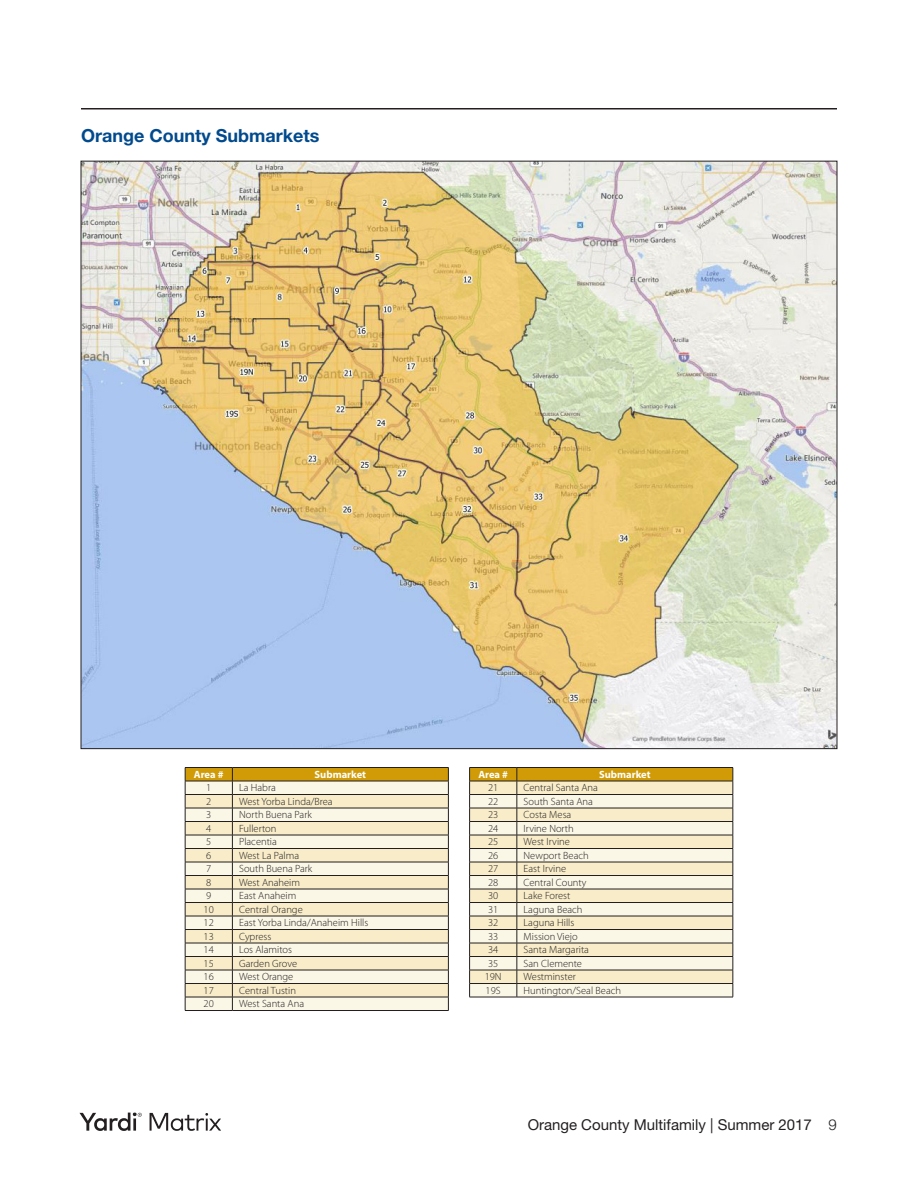
<style>
.page{position:relative;width:918px;height:1188px;background:#fff}
.page>*{position:absolute;margin:0;border:0;box-sizing:border-box;transform-origin:0 0}
.Matrix_Chart_Heads{font:700 18px "Helvetica Neue LT Std";color:#004a8d}
.t1{font:15px "Helvetica Neue LT Std";color:#231f20}
.t2{font:300 10.5px "Myriad Pro";color:#231f20}
.t3{font:700 10.5px "Myriad Pro";color:#fff}
.s1{font-weight:300}
</style>
<div class="page">
<hr style="left:81px;top:108px;width:756px;height:2px;background:#231f20">
<svg style="left:80px;top:1112px;width:62px;height:19px"></svg>
<svg style="left:150px;top:1113px;width:71px;height:18px"></svg>
<img style="left:83px;top:163px;width:752px;height:584px">
<hr style="left:185px;top:1010px;width:47px;height:1px;background:#231f20">
<hr style="left:232px;top:1010px;width:217px;height:1px;background:#231f20">
<hr style="left:185px;top:767px;width:47px;height:1px;background:#231f20">
<hr style="left:232px;top:767px;width:217px;height:1px;background:#231f20">
<svg style="left:185px;top:768px;width:264px;height:242px;background:#e6dcbf"></svg>
<hr style="left:469px;top:997px;width:48px;height:1px;background:#231f20">
<hr style="left:517px;top:997px;width:216px;height:1px;background:#231f20">
<hr style="left:469px;top:767px;width:48px;height:1px;background:#231f20">
<hr style="left:517px;top:767px;width:216px;height:1px;background:#231f20">
<svg style="left:469px;top:768px;width:265px;height:229px;background:#e4dabc"></svg>
<p class="Matrix_Chart_Heads" style="left:81px;top:124px;width:240px">Orange County Submarkets</p>
<p class="t3" style="left:194px;top:767px;width:31px">Area #</p>
<p class="t3" style="left:315px;top:767px;width:53px">Submarket</p>
<p class="t2" style="left:206px;top:781px;width:7px">1</p>
<p class="t2" style="left:239px;top:781px;width:38px">La Habra</p>
<p class="t2" style="left:206px;top:795px;width:7px">2</p>
<p class="t2" style="left:239px;top:795px;width:95px">West Yorba Linda/Brea</p>
<p class="t2" style="left:206px;top:808px;width:7px">3</p>
<p class="t2" style="left:239px;top:808px;width:74px">North Buena Park</p>
<p class="t2" style="left:206px;top:822px;width:7px">4</p>
<p class="t2" style="left:239px;top:822px;width:39px">Fullerton</p>
<p class="t2" style="left:206px;top:835px;width:7px">5</p>
<p class="t2" style="left:239px;top:835px;width:39px">Placentia</p>
<p class="t2" style="left:206px;top:849px;width:7px">6</p>
<p class="t2" style="left:239px;top:849px;width:61px">West La Palma</p>
<p class="t2" style="left:206px;top:862px;width:7px">7</p>
<p class="t2" style="left:239px;top:862px;width:75px">South Buena Park</p>
<p class="t2" style="left:206px;top:876px;width:7px">8</p>
<p class="t2" style="left:239px;top:876px;width:62px">West Anaheim</p>
<p class="t2" style="left:206px;top:889px;width:7px">9</p>
<p class="t2" style="left:239px;top:889px;width:59px">East Anaheim</p>
<p class="t2" style="left:204px;top:903px;width:12px">10</p>
<p class="t2" style="left:239px;top:903px;width:65px">Central Orange</p>
<p class="t2" style="left:204px;top:916px;width:12px">12</p>
<p class="t2" style="left:239px;top:916px;width:131px">East Yorba Linda/Anaheim Hills</p>
<p class="t2" style="left:204px;top:930px;width:12px">13</p>
<p class="t2" style="left:239px;top:930px;width:34px">Cypress</p>
<p class="t2" style="left:204px;top:943px;width:12px">14</p>
<p class="t2" style="left:239px;top:943px;width:54px">Los Alamitos</p>
<p class="t2" style="left:204px;top:957px;width:12px">15</p>
<p class="t2" style="left:239px;top:957px;width:59px">Garden Grove</p>
<p class="t2" style="left:204px;top:970px;width:12px">16</p>
<p class="t2" style="left:239px;top:970px;width:56px">West Orange</p>
<p class="t2" style="left:204px;top:984px;width:12px">17</p>
<p class="t2" style="left:239px;top:984px;width:58px">Central Tustin</p>
<p class="t2" style="left:204px;top:997px;width:12px">20</p>
<p class="t2" style="left:239px;top:997px;width:67px">West Santa Ana</p>
<p class="t3" style="left:478px;top:767px;width:31px">Area #</p>
<p class="t3" style="left:599px;top:767px;width:53px">Submarket</p>
<p class="t2" style="left:488px;top:781px;width:12px">21</p>
<p class="t2" style="left:524px;top:781px;width:76px">Central Santa Ana</p>
<p class="t2" style="left:488px;top:795px;width:12px">22</p>
<p class="t2" style="left:524px;top:795px;width:71px">South Santa Ana</p>
<p class="t2" style="left:488px;top:808px;width:12px">23</p>
<p class="t2" style="left:524px;top:808px;width:49px">Costa Mesa</p>
<p class="t2" style="left:488px;top:822px;width:12px">24</p>
<p class="t2" style="left:524px;top:822px;width:52px">Irvine North</p>
<p class="t2" style="left:488px;top:835px;width:12px">25</p>
<p class="t2" style="left:524px;top:835px;width:48px">West Irvine</p>
<p class="t2" style="left:488px;top:849px;width:12px">26</p>
<p class="t2" style="left:524px;top:849px;width:67px">Newport Beach</p>
<p class="t2" style="left:488px;top:862px;width:12px">27</p>
<p class="t2" style="left:524px;top:862px;width:44px">East Irvine</p>
<p class="t2" style="left:488px;top:876px;width:12px">28</p>
<p class="t2" style="left:524px;top:876px;width:64px">Central County</p>
<p class="t2" style="left:488px;top:889px;width:12px">30</p>
<p class="t2" style="left:524px;top:889px;width:48px">Lake Forest</p>
<p class="t2" style="left:488px;top:903px;width:12px">31</p>
<p class="t2" style="left:524px;top:903px;width:60px">Laguna Beach</p>
<p class="t2" style="left:488px;top:916px;width:12px">32</p>
<p class="t2" style="left:524px;top:916px;width:52px">Laguna Hills</p>
<p class="t2" style="left:488px;top:930px;width:12px">33</p>
<p class="t2" style="left:524px;top:930px;width:56px">Mission Viejo</p>
<p class="t2" style="left:488px;top:943px;width:12px">34</p>
<p class="t2" style="left:524px;top:943px;width:67px">Santa Margarita</p>
<p class="t2" style="left:488px;top:957px;width:12px">35</p>
<p class="t2" style="left:524px;top:957px;width:60px">San Clemente</p>
<p class="t2" style="left:485px;top:970px;width:18px">19N</p>
<p class="t2" style="left:524px;top:970px;width:54px">Westminster</p>
<p class="t2" style="left:486px;top:984px;width:17px">19S</p>
<p class="t2" style="left:524px;top:984px;width:99px">Huntington/Seal Beach</p>
<h2 class="t1" style="left:528px;top:1116px;width:311px">Orange County Multifamily | Summer 2017 <span class="s1">9</span></h2>
</div>
